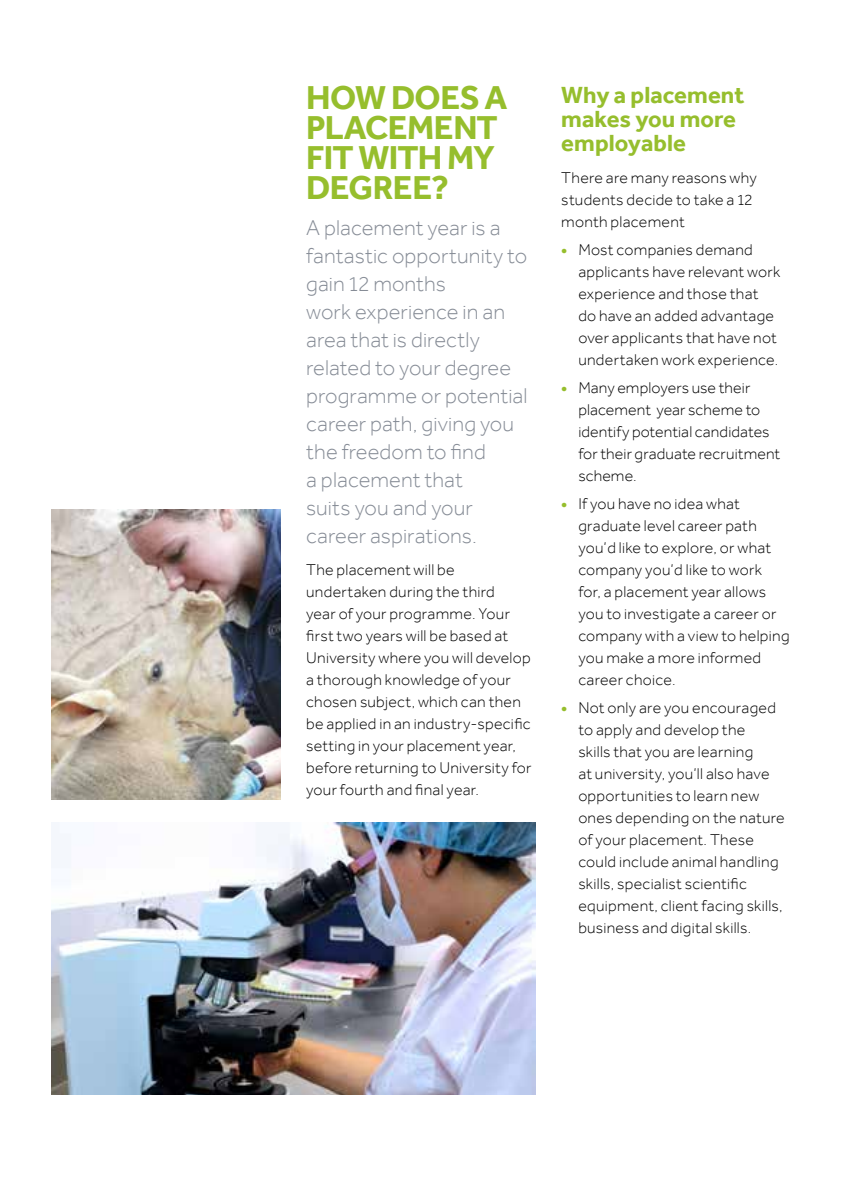
<style>
.page{position:relative;width:842px;height:1191px;background:#fff}
.page>*{position:absolute;margin:0;border:0;box-sizing:border-box;transform-origin:0 0}
.t1{font:700 34px/30px "Effra";letter-spacing:-.02em;color:#96be2d}
.t2{font:700 24px/24px "Effra";color:#96be2d}
.t3{font:300 22px/28px "Effra";letter-spacing:.005em;color:#868c96}
.t4{font:300 16px/22px "Effra";letter-spacing:.015em;color:#000}
.s1{font-weight:700;color:#96be2d}
</style>
<div class="page">
<img style="left:51px;top:822px;width:485px;height:272px">
<img style="left:51px;top:510px;width:230px;height:289px">
<h1 class="t1" style="left:306px;top:82px;width:203px">HOW DOES A<br>PLACEMENT<br>FIT WITH MY<br>DEGREE?</h1>
<p class="t3" style="left:306px;top:213px;width:223px">A placement year is a fantastic opportunity to gain 12 months<br>work experience in an area that is directly related to your degree programme or potential career path, giving you the freedom to find<br>a placement that<br>suits you and your career aspirations.</p>
<p class="t4" style="left:306px;top:559px;width:227px">The placement will be undertaken during the third<br>year of your programme. Your first two years will be based at<br>University where you will develop a thorough knowledge of your chosen subject, which can then be applied in an industry-specific setting in your placement year, before returning to University for your fourth and final year.</p>
<h2 class="t2" style="left:561px;top:82px;width:185px">Why a placement makes you more employable</h2>
<p class="t4" style="left:561px;top:166px;width:197px">There are many reasons why students decide to take a 12 month placement</p>
<p class="t4" style="left:578px;top:238px;width:204px;text-indent:-17px"><span class="s1">•</span> Most companies demand applicants have relevant work experience and those that<br>do have an added advantage over applicants that have not undertaken work experience.</p>
<p class="t4" style="left:578px;top:376px;width:203px;text-indent:-17px"><span class="s1">•</span> Many employers use their placement year scheme to identify potential candidates for their graduate recruitment scheme.</p>
<p class="t4" style="left:578px;top:492px;width:213px;text-indent:-17px"><span class="s1">•</span> If you have no idea what graduate level career path you’d like to explore, or what company you’d like to work<br>for, a placement year allows you to investigate a career or company with a view to helping you make a more informed career choice.</p>
<p class="t4" style="left:578px;top:696px;width:208px;text-indent:-17px"><span class="s1">•</span> Not only are you encouraged to apply and develop the<br>skills that you are learning<br>at university, you’ll also have opportunities to learn new ones depending on the nature of your placement. These could include animal handling skills, specialist scientific equipment, client facing skills, business and digital skills.</p>
</div>
